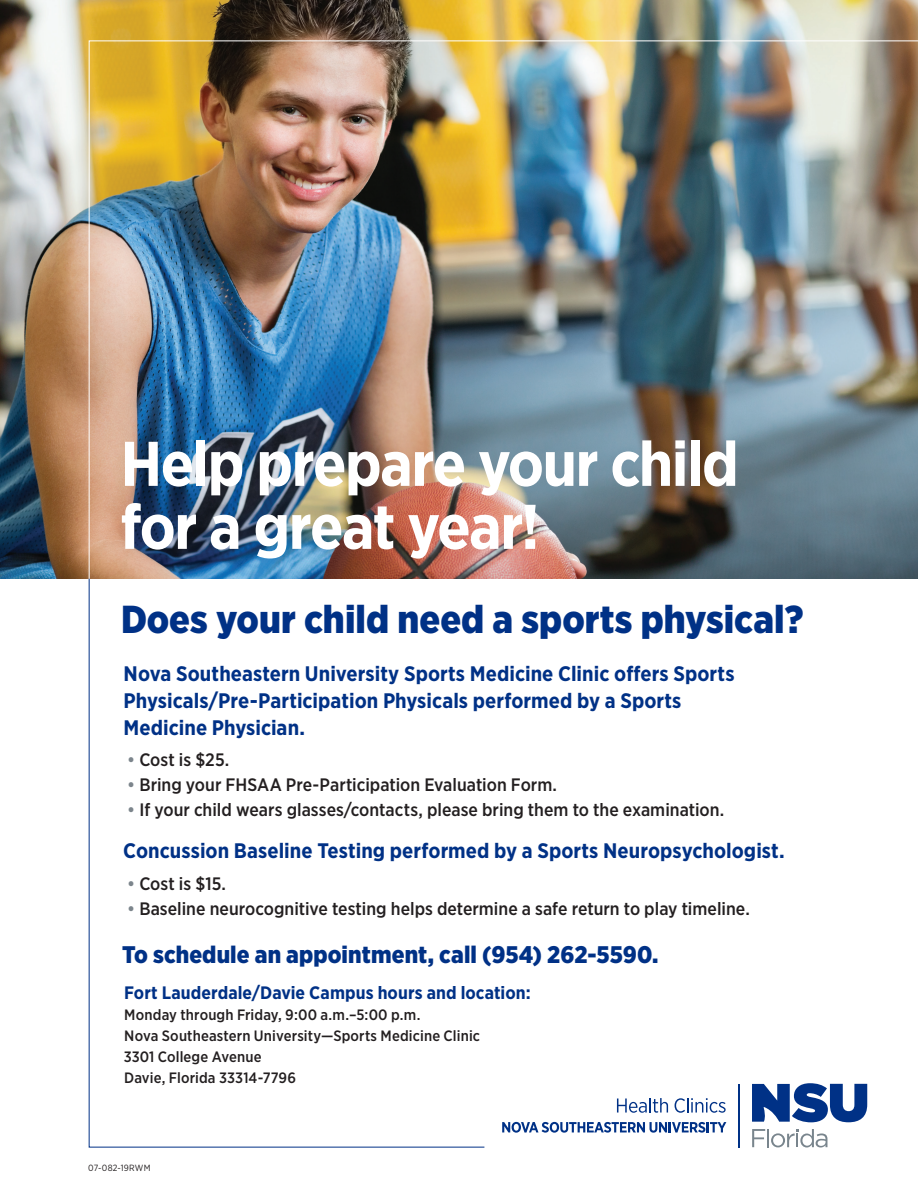
<style>
.page{position:relative;width:918px;height:1188px;background:#fff}
.page>*{position:absolute;margin:0;border:0;box-sizing:border-box;transform-origin:0 0}
.t1{font:700 63px/63px "Gotham Narrow";letter-spacing:-.025em;color:#fff}
.t2{font:900 39px "Gotham Narrow";color:#003186}
.t3{font:900 24px "Gotham Narrow";letter-spacing:.005em;color:#003186}
.t4{font:700 21px/27px "Gotham Narrow";color:#003186}
.t5{font:500 18px "Gotham Narrow";color:#231f20}
.t6{font:700 18px "Gotham Narrow";letter-spacing:.005em;color:#003186}
.t7{font:500 15px/21px "Gotham Narrow";letter-spacing:.01em;color:#231f20}
.t8{font:9px "Gotham Narrow";letter-spacing:.025em;color:#231f20}
.s1{color:#7c858c}
</style>
<div class="page">
<img style="left:0;top:0;width:918px;height:579px">
<img style="left:88px;top:40px;width:830px;height:539px">
<svg style="left:752px;top:1129px;width:75px;height:19px"></svg>
<svg style="left:752px;top:1083px;width:115px;height:39px"></svg>
<hr style="left:739px;top:1084px;width:1px;height:63px;background:#003186">
<svg style="left:617px;top:1098px;width:51px;height:15px"></svg>
<svg style="left:675px;top:1098px;width:51px;height:15px"></svg>
<svg style="left:502px;top:1122px;width:224px;height:11px"></svg>
<svg style="left:88px;top:578px;width:397px;height:570px"></svg>
<p class="t1" style="left:120px;top:432px;width:620px">Help prepare your child for a great year!</p>
<p class="t2" style="left:121px;top:593px;width:684px">Does your child need a sports physical?</p>
<p class="t4" style="left:124px;top:660px;width:612px">Nova Southeastern University Sports Medicine Clinic offers Sports<br>Physicals/Pre-Participation Physicals performed by a Sports<br>Medicine Physician.</p>
<p class="t5" style="left:127px;top:748px;width:104px"><span class="s1">•</span> Cost is $25.</p>
<p class="t5" style="left:127px;top:773px;width:431px"><span class="s1">•</span> Bring your FHSAA Pre-Participation Evaluation Form.</p>
<p class="t5" style="left:127px;top:799px;width:599px"><span class="s1">•</span> If your child wears glasses/contacts, please bring them to the examination.</p>
<p class="t4" style="left:123px;top:837px;width:663px">Concussion Baseline Testing performed by a Sports Neuropsychologist.</p>
<p class="t5" style="left:127px;top:872px;width:100px"><span class="s1">•</span> Cost is $15.</p>
<p class="t5" style="left:127px;top:897px;width:624px"><span class="s1">•</span> Baseline neurocognitive testing helps determine a safe return to play timeline.</p>
<p class="t3" style="left:122px;top:938px;width:538px">To schedule an appointment, call (954) 262-5590.</p>
<p class="t6" style="left:124px;top:981px;width:408px">Fort Lauderdale/Davie Campus hours and location:</p>
<p class="t7" style="left:124px;top:1004px;width:298px">Monday through Friday, 9:00 a.m.–5:00 p.m.</p>
<p class="t7" style="left:124px;top:1025px;width:357px">Nova Southeastern University—Sports Medicine Clinic</p>
<p class="t7" style="left:124px;top:1046px;width:174px">3301 College Avenue<br>Davie, Florida 33314-7796</p>
<p class="t8" style="left:88px;top:1162px;width:64px">07-082-19RWM</p>
</div>
